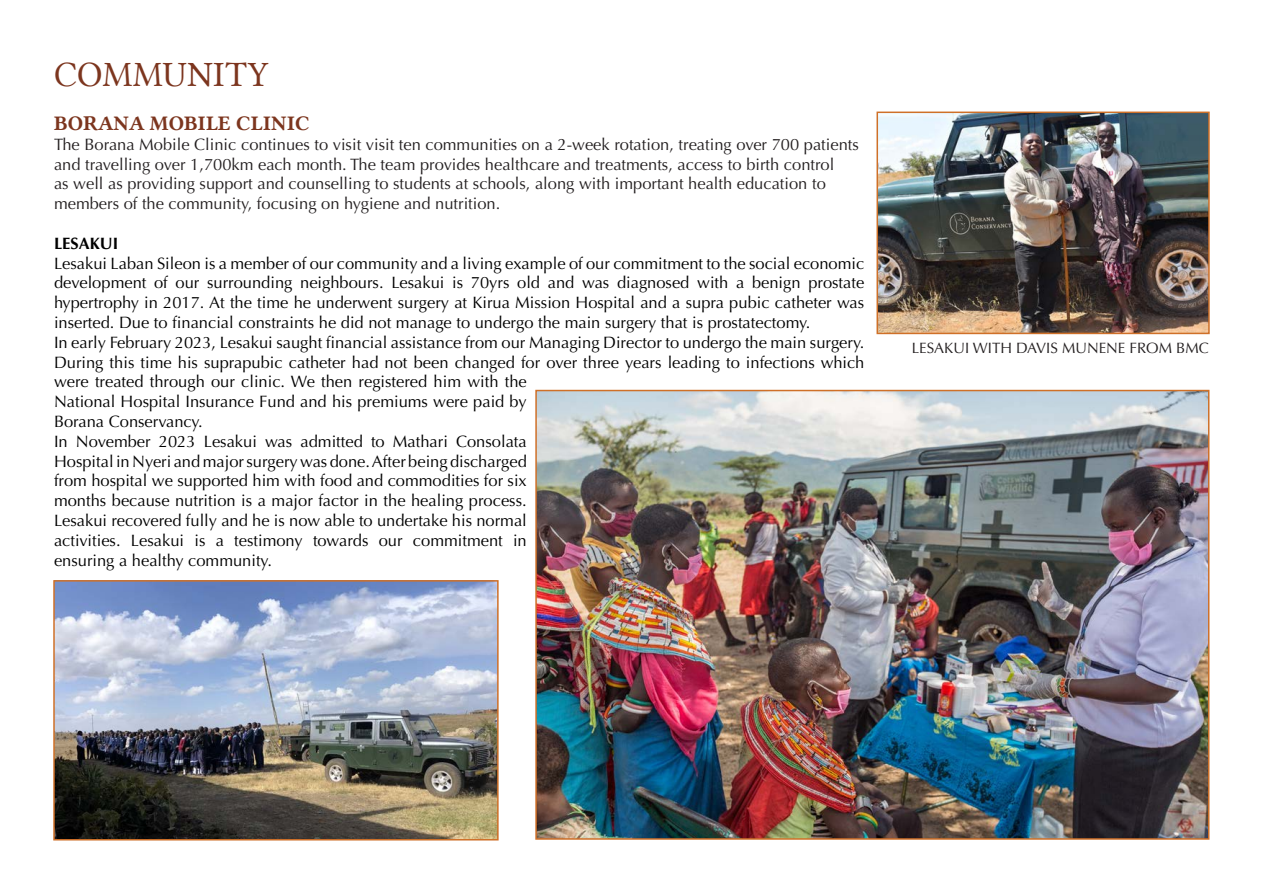
<style>
.page{position:relative;width:1263px;height:893px;background:#fff}
.page>*{position:absolute;margin:0;border:0;box-sizing:border-box;transform-origin:0 0}
.t1{font:36px "Lin Libertine";letter-spacing:.01em;color:#7c351e}
.t2{font:21px "Lin Libertine Capitals B";color:#7c351e}
.t3{font:16.5px/19.8px "Optima";color:#000;text-align:justify}
.t4{font:16.5px/19.8px "Optima";color:#231f20}
.t5{font:700 16.5px "Optima";color:#000}
.t6{font:15px "Optima";color:#231f20}
</style>
<div class="page">
<img style="left:538px;top:393px;width:668px;height:444px">
<div style="left:535px;top:390px;width:674px;height:450px;border:2px solid #cf7028"></div>
<img style="left:879px;top:115px;width:328px;height:216px">
<div style="left:876px;top:112px;width:334px;height:222px;border:2px solid #cf7028"></div>
<img style="left:56px;top:583px;width:440px;height:254px">
<div style="left:53px;top:580px;width:446px;height:260px;border:2px solid #cf7028"></div>
<p class="t1" style="left:54px;top:54px;width:216px">COMMUNITY</p>
<p class="t2" style="left:54px;top:109px;width:257px">BORANA MOBILE CLINIC</p>
<p class="t4" style="left:54px;top:135px;width:806px">The Borana Mobile Clinic continues to visit visit ten communities on a 2-week rotation, treating over 700 patients and travelling over 1,700km each month. The team provides healthcare and treatments, access to birth control<br>as well as providing support and counselling to students at schools, along with important health education to members of the community, focusing on hygiene and nutrition.</p>
<p class="t5" style="left:54px;top:234px;width:66px">LESAKUI</p>
<p class="t3" style="left:54px;top:253px;width:812px">Lesakui Laban Sileon is a member of our community and a living example of our commitment to the social economic development of our surrounding neighbours. Lesakui is 70yrs old and was diagnosed with a benign prostate hypertrophy in 2017. At the time he underwent surgery at Kirua Mission Hospital and a supra pubic catheter was inserted. Due to financial constraints he did not manage to undergo the main surgery that is prostatectomy.</p>
<p class="t3" style="left:54px;top:333px;width:812px;text-align:left">In early February 2023, Lesakui saught financial assistance from our Managing Director to undergo the main surgery.<br>During this time his suprapubic catheter had not been changed for over three years leading to infections which were treated through our clinic. We then registered him with the<br>National Hospital Insurance Fund and his premiums were paid by<br>Borana Conservancy.</p>
<p class="t3" style="left:54px;top:432px;width:474px">In November 2023 Lesakui was admitted to Mathari Consolata Hospital in Nyeri and major surgery was done. After being discharged from hospital we supported him with food and commodities for six months because nutrition is a major factor in the healing process.<br>Lesakui recovered fully and he is now able to undertake his normal activities. Lesakui is a testimony towards our commitment in ensuring a healthy community.</p>
<p class="t6" style="left:912px;top:339px;width:299px">LESAKUI WITH DAVIS MUNENE FROM BMC</p>
</div>
